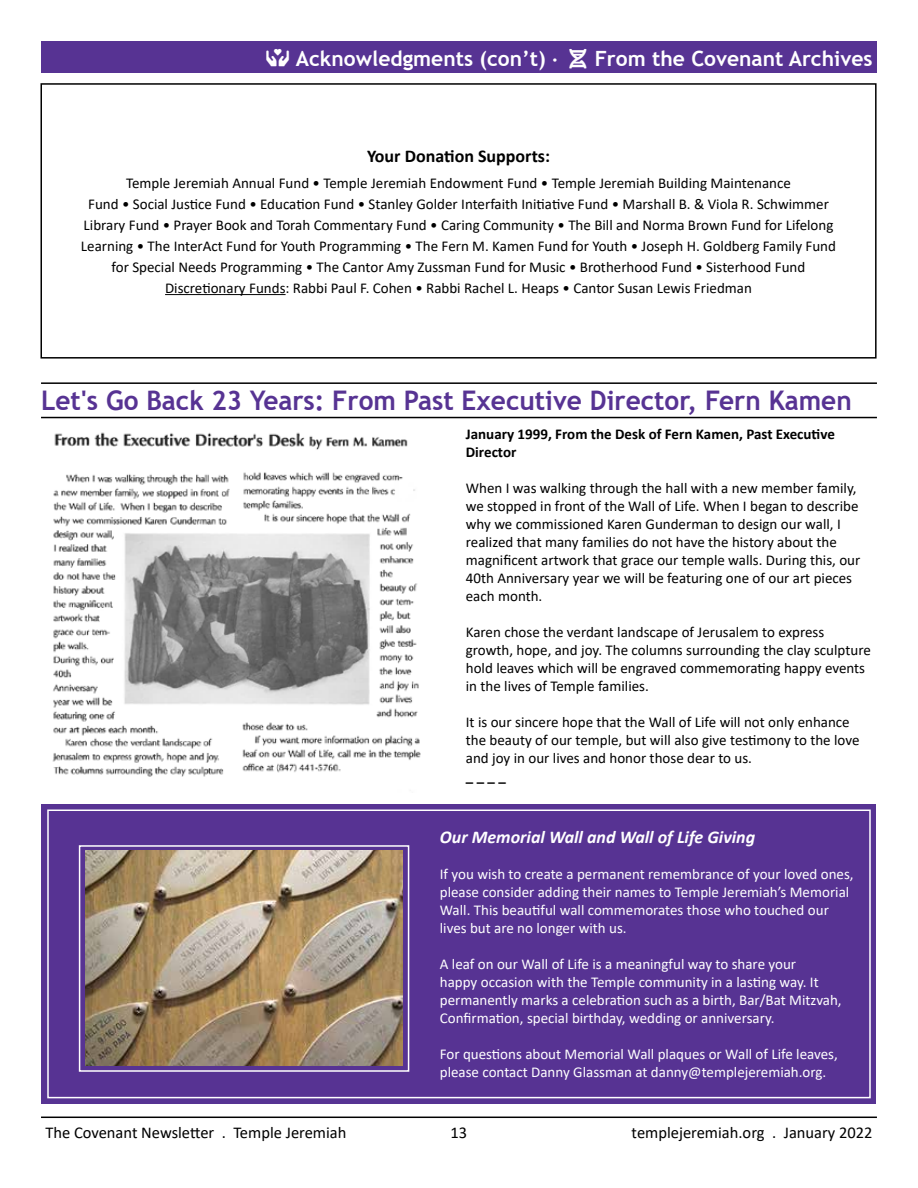
<style>
.page{position:relative;width:918px;height:1188px;background:#fff}
.page>*{position:absolute;margin:0;border:0;box-sizing:border-box;transform-origin:0 0}
.t1{font:700 27px "Trebuchet MS";color:#573393}
.t2{font:700 21px "Trebuchet MS";color:#fff}
.t3{font:italic 700 18px "Calibri";color:#fff}
.t4{font:700 18px "Calibri";color:#000}
.t5{font:16.5px "Calibri";color:#000}
.t6{font:15px/18px "Calibri";color:#000}
.t7{font:15px/18px "Calibri";color:#fff}
.t8{font:700 15px/18px "Calibri";color:#000}
.s1{font-size:10.5px}
</style>
<div class="page">
<hr style="left:165px;top:294px;width:121px;height:1px;background:#000">
<div style="left:40px;top:83px;width:837px;height:276px;border:2px solid #000"></div>
<div style="left:41px;top:804px;width:835px;height:300px;background:#573393"></div>
<div style="left:41px;top:41px;width:836px;height:31px;background:#573393"></div>
<hr style="left:41px;top:1117px;width:836px;height:1px;background:#000">
<hr style="left:41px;top:417px;width:836px;height:1px;background:#000">
<hr style="left:41px;top:382px;width:836px;height:2px;background:#000">
<img style="left:52px;top:432px;width:369px;height:345px">
<img style="left:86px;top:851px;width:317px;height:214px">
<div style="left:79px;top:845px;width:330px;height:227px;border:2px solid #fff"></div>
<div style="left:47px;top:810px;width:824px;height:288px;border:2px solid #fff"></div>
<h2 class="t2" style="left:296px;top:45px;width:578px">Acknowledgments (con’t) <span class="s1">•</span> ■ From the Covenant Archives</h2>
<p class="t4" style="left:367px;top:144px;width:185px">Your Donation Supports:</p>
<p class="t6" style="left:81px;top:172px;width:757px;line-height:21px;text-align:center">Temple Jeremiah Annual Fund • Temple Jeremiah Endowment Fund • Temple Jeremiah Building Maintenance<br>Fund • Social Justice Fund • Education Fund • Stanley Golder Interfaith Initiative Fund • Marshall B. &amp; Viola R. Schwimmer Library Fund • Prayer Book and Torah Commentary Fund • Caring Community • The Bill and Norma Brown Fund for Lifelong Learning • The InterAct Fund for Youth Programming • The Fern M. Kamen Fund for Youth • Joseph H. Goldberg Family Fund for Special Needs Programming • The Cantor Amy Zussman Fund for Music • Brotherhood Fund • Sisterhood Fund Discretionary Funds: Rabbi Paul F. Cohen • Rabbi Rachel L. Heaps • Cantor Susan Lewis Friedman</p>
<h1 class="t1" style="left:41px;top:383px;width:812px">Let's Go Back 23 Years: From Past Executive Director, Fern Kamen</h1>
<p class="t8" style="left:466px;top:425px;width:371px">January 1999, From the Desk of Fern Kamen, Past Executive<br>Director</p>
<p class="t6" style="left:466px;top:479px;width:396px">When I was walking through the hall with a new member family, we stopped in front of the Wall of Life. When I began to describe why we commissioned Karen Gunderman to design our wall, I realized that many families do not have the history about the magnificent artwork that grace our temple walls. During this, our 40th Anniversary year we will be featuring one of our art pieces each month.</p>
<p class="t6" style="left:466px;top:623px;width:406px">Karen chose the verdant landscape of Jerusalem to express growth, hope, and joy. The columns surrounding the clay sculpture hold leaves which will be engraved commemorating happy events in the lives of Temple families.</p>
<p class="t6" style="left:466px;top:713px;width:395px">It is our sincere hope that the Wall of Life will not only enhance the beauty of our temple, but will also give testimony to the love and joy in our lives and honor those dear to us.</p>
<p class="t8" style="left:466px;top:767px;width:42px">_ _ _ _</p>
<p class="t3" style="left:440px;top:825px;width:317px">Our Memorial Wall and Wall of Life Giving</p>
<p class="t7" style="left:440px;top:865px;width:415px">If you wish to create a permanent remembrance of your loved ones, please consider adding their names to Temple Jeremiah’s Memorial Wall. This beautiful wall commemorates those who touched our lives but are no longer with us.</p>
<p class="t7" style="left:440px;top:955px;width:403px">A leaf on our Wall of Life is a meaningful way to share your<br>happy occasion with the Temple community in a lasting way. It permanently marks a celebration such as a birth, Bar/Bat Mitzvah, Confirmation, special birthday, wedding or anniversary.</p>
<p class="t7" style="left:440px;top:1045px;width:400px">For questions about Memorial Wall plaques or Wall of Life leaves, please contact Danny Glassman at danny@templejeremiah.org.</p>
<p class="t5" style="left:45px;top:1121px;width:303px">The Covenant Newsletter . Temple Jeremiah</p>
<p class="t5" style="left:451px;top:1121px;width:18px">13</p>
<p class="t5" style="left:632px;top:1121px;width:242px">templejeremiah.org . January 2022</p>
</div>
